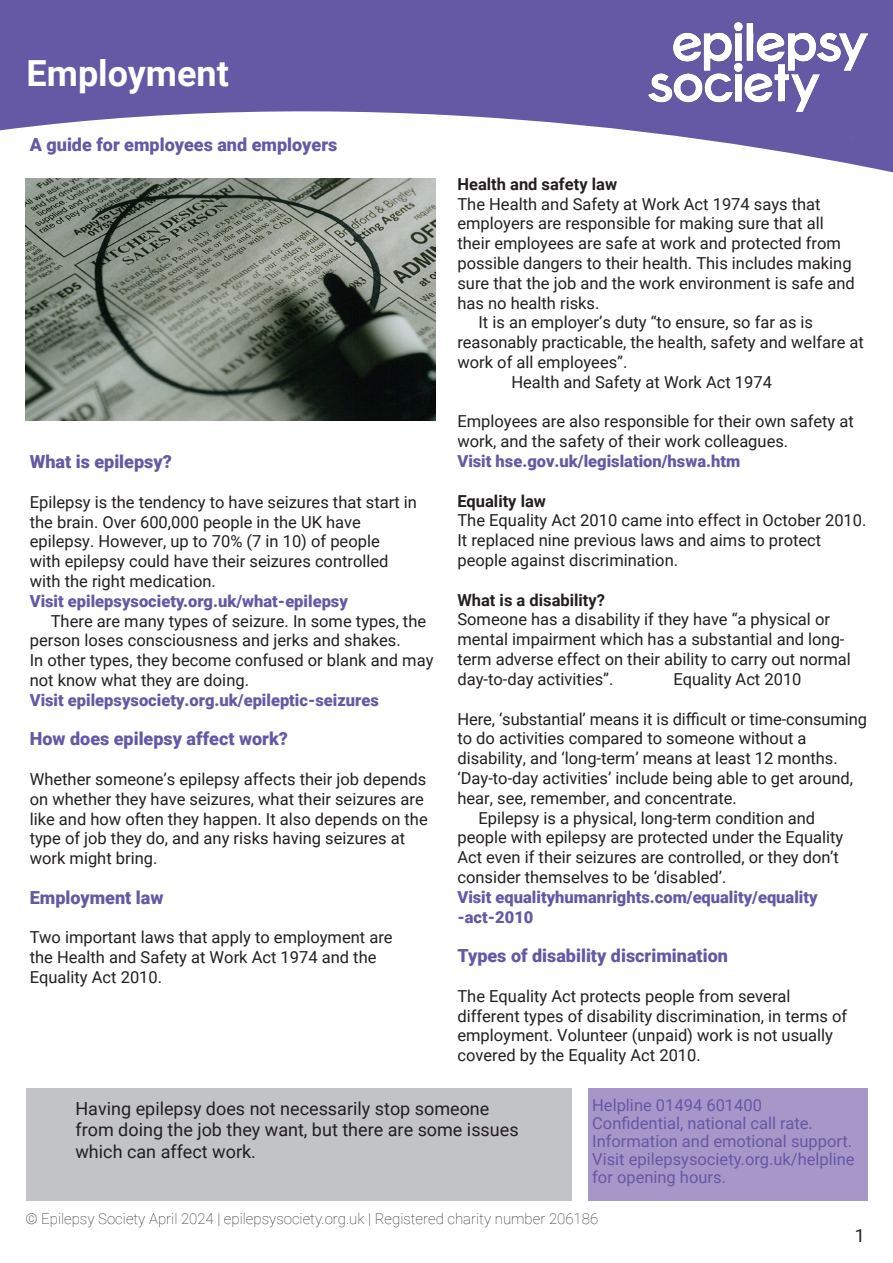
<style>
.page{position:relative;width:893px;height:1263px;background:#fff}
.page>*{position:absolute;margin:0;border:0;box-sizing:border-box;transform-origin:0 0}
.t1{font:700 36px "Roboto";color:#fff}
.t2{font:900 18px "Roboto";color:#6558a5}
.t3{font:18px/21.6px "Roboto";color:#231f20}
.t4{font:16.5px/19.8px "Roboto";color:#231f20}
.t5{font:900 16.5px/19.8px "Roboto";color:#6558a5}
.t6{font:16.5px/18px "Roboto";color:#6558a5}
.t7{font:700 16.5px "Roboto";color:#231f20}
.t8{font:100 15px "Roboto";color:#231f20}
</style>
<div class="page">
<svg style="left:0;top:0;width:893px;height:268px;fill:#6558a5"></svg>
<div style="left:26px;top:1089px;width:546px;height:112px;background:#c2c3c6"></div>
<div style="left:588px;top:1089px;width:279px;height:112px;background:#a697c8"></div>
<img style="left:649px;top:22px;width:218px;height:90px">
<img style="left:26px;top:179px;width:409px;height:242px">
<h1 class="t1" style="left:27px;top:48px;width:204px">Employment</h1>
<p class="t2" style="left:30px;top:132px;width:309px">A guide for employees and employers</p>
<p class="t7" style="left:457px;top:172px;width:161px">Health and safety law</p>
<p class="t4" style="left:457px;top:193px;width:365px">The Health and Safety at Work Act 1974 says that</p>
<p class="t4" style="left:457px;top:213px;width:368px">employers are responsible for making sure that all</p>
<p class="t4" style="left:457px;top:233px;width:385px">their employees are safe at work and protected from</p>
<p class="t4" style="left:457px;top:253px;width:396px">possible dangers to their health. This includes making</p>
<p class="t4" style="left:457px;top:272px;width:399px">sure that the job and the work environment is safe and</p>
<p class="t4" style="left:457px;top:292px;width:143px">has no health risks.</p>
<p class="t4" style="left:478px;top:312px;width:336px">It is an employer’s duty “to ensure, so far as is</p>
<p class="t4" style="left:457px;top:332px;width:408px">reasonably practicable, the health, safety and welfare at</p>
<p class="t4" style="left:457px;top:352px;width:172px">work of all employees”.</p>
<p class="t4" style="left:511px;top:371px;width:262px">Health and Safety at Work Act 1974</p>
<p class="t4" style="left:457px;top:411px;width:398px">Employees are also responsible for their own safety at work, and the safety of their work colleagues.</p>
<p class="t5" style="left:457px;top:451px;width:284px">Visit hse.gov.uk/legislation/hswa.htm</p>
<p class="t7" style="left:457px;top:489px;width:90px">Equality law</p>
<p class="t4" style="left:457px;top:510px;width:411px">The Equality Act 2010 came into effect in October 2010.<br>It replaced nine previous laws and aims to protect people against discrimination.</p>
<p class="t7" style="left:457px;top:588px;width:149px">What is a disability?</p>
<p class="t4" style="left:457px;top:609px;width:395px">Someone has a disability if they have “a physical or mental impairment which has a substantial and long&shy;term adverse effect on their ability to carry out normal day-to-day activities”.</p>
<p class="t2" style="left:30px;top:449px;width:144px">What is epilepsy?</p>
<p class="t4" style="left:30px;top:491px;width:389px">Epilepsy is the tendency to have seizures that start in the brain. Over 600,000 people in the UK have epilepsy. However, up to 70% (7 in 10) of people<br>with epilepsy could have their seizures controlled with the right medication.</p>
<p class="t5" style="left:30px;top:590px;width:320px">Visit epilepsysociety.org.uk/what-epilepsy</p>
<p class="t4" style="left:30px;top:610px;width:405px;text-indent:21px">There are many types of seizure. In some types, the person loses consciousness and jerks and shakes.<br>In other types, they become confused or blank and may not know what they are doing.</p>
<p class="t5" style="left:30px;top:689px;width:351px">Visit epilepsysociety.org.uk/epileptic-seizures</p>
<p class="t2" style="left:30px;top:726px;width:260px">How does epilepsy affect work?</p>
<p class="t4" style="left:30px;top:769px;width:400px">Whether someone’s epilepsy affects their job depends on whether they have seizures, what their seizures are like and how often they happen. It also depends on the type of job they do, and any risks having seizures at work might bring.</p>
<p class="t2" style="left:30px;top:885px;width:135px">Employment law</p>
<p class="t4" style="left:30px;top:927px;width:364px">Two important laws that apply to employment are the Health and Safety at Work Act 1974 and the<br>Equality Act 2010.</p>
<p class="t4" style="left:673px;top:668px;width:130px">Equality Act 2010</p>
<p class="t4" style="left:457px;top:708px;width:411px">Here, ‘substantial’ means it is difficult or time-consuming</p>
<p class="t4" style="left:457px;top:728px;width:351px">to do activities compared to someone without a</p>
<p class="t4" style="left:457px;top:748px;width:382px">disability, and ‘long-term’ means at least 12 months.</p>
<p class="t4" style="left:457px;top:767px;width:397px">‘Day-to-day activities’ include being able to get around,</p>
<p class="t4" style="left:457px;top:787px;width:281px">hear, see, remember, and concentrate.</p>
<p class="t4" style="left:478px;top:807px;width:338px">Epilepsy is a physical, long-term condition and</p>
<p class="t4" style="left:457px;top:827px;width:387px">people with epilepsy are protected under the Equality</p>
<p class="t4" style="left:457px;top:847px;width:383px">Act even if their seizures are controlled, or they don’t</p>
<p class="t4" style="left:457px;top:866px;width:270px">consider themselves to be ‘disabled’.</p>
<p class="t5" style="left:457px;top:886px;width:362px">Visit equalityhumanrights.com/equality/equality -act-2010</p>
<p class="t2" style="left:457px;top:943px;width:272px">Types of disability discrimination</p>
<p class="t4" style="left:457px;top:985px;width:391px">The Equality Act protects people from several different types of disability discrimination, in terms of employment. Volunteer (unpaid) work is not usually covered by the Equality Act 2010.</p>
<p class="t3" style="left:75px;top:1097px;width:445px">Having epilepsy does not necessarily stop someone from doing the job they want, but there are some issues which can affect work.</p>
<p class="t6" style="left:592px;top:1096px;width:264px">Helpline 01494 601400<br>Confidential, national call rate.<br>Information and emotional support.<br>Visit epilepsysociety.org.uk/helpline for opening hours.</p>
<p class="t8" style="left:26px;top:1208px;width:574px">© Epilepsy Society April 2024 | epilepsysociety.org.uk | Registered charity number 206186</p>
<p class="t3" style="left:855px;top:1224px;width:12px">1</p>
</div>
